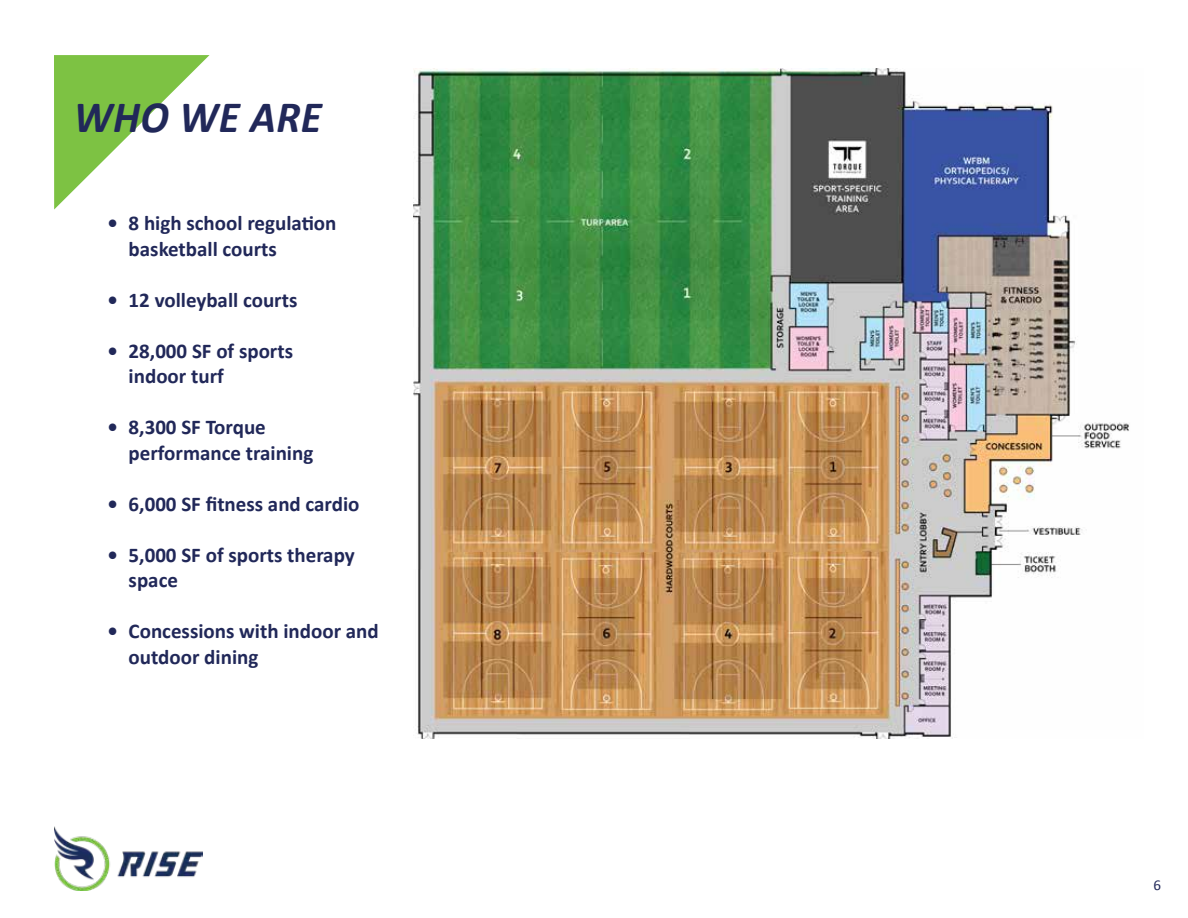
<style>
.page{position:relative;width:1188px;height:918px;background:#fff}
.page>*{position:absolute;margin:0;border:0;box-sizing:border-box;transform-origin:0 0}
.t1{font:italic 700 45px "Calibri";letter-spacing:.01em;color:#212859;scale:.95 1}
.t2{font:700 21px/25.5px "Calibri";color:#212859}
.t3{font:15px "Calibri";color:#212859}
</style>
<div class="page">
<img style="left:54px;top:826px;width:149px;height:65px">
<svg style="left:54px;top:55px;width:156px;height:155px"></svg>
<img style="left:413px;top:69px;width:716px;height:670px">
<h1 class="t1" style="left:74px;top:89px;width:263px">WHO WE ARE</h1>
<p class="t2" style="left:129px;top:210px;width:209px;text-indent:-21px">• 8 high school regulation basketball courts</p>
<p class="t2" style="left:108px;top:286px;width:191px">• 12 volleyball courts</p>
<p class="t2" style="left:129px;top:337px;width:166px;text-indent:-21px">• 28,000 SF of sports indoor turf</p>
<p class="t2" style="left:129px;top:414px;width:186px;text-indent:-21px">• 8,300 SF Torque performance training</p>
<p class="t2" style="left:108px;top:490px;width:253px">• 6,000 SF fitness and cardio</p>
<p class="t2" style="left:129px;top:541px;width:228px;text-indent:-21px">• 5,000 SF of sports therapy space</p>
<p class="t2" style="left:129px;top:618px;width:252px;text-indent:-21px">• Concessions with indoor and outdoor dining</p>
<p class="t3" style="left:1153px;top:876px;width:9px">6</p>
</div>
